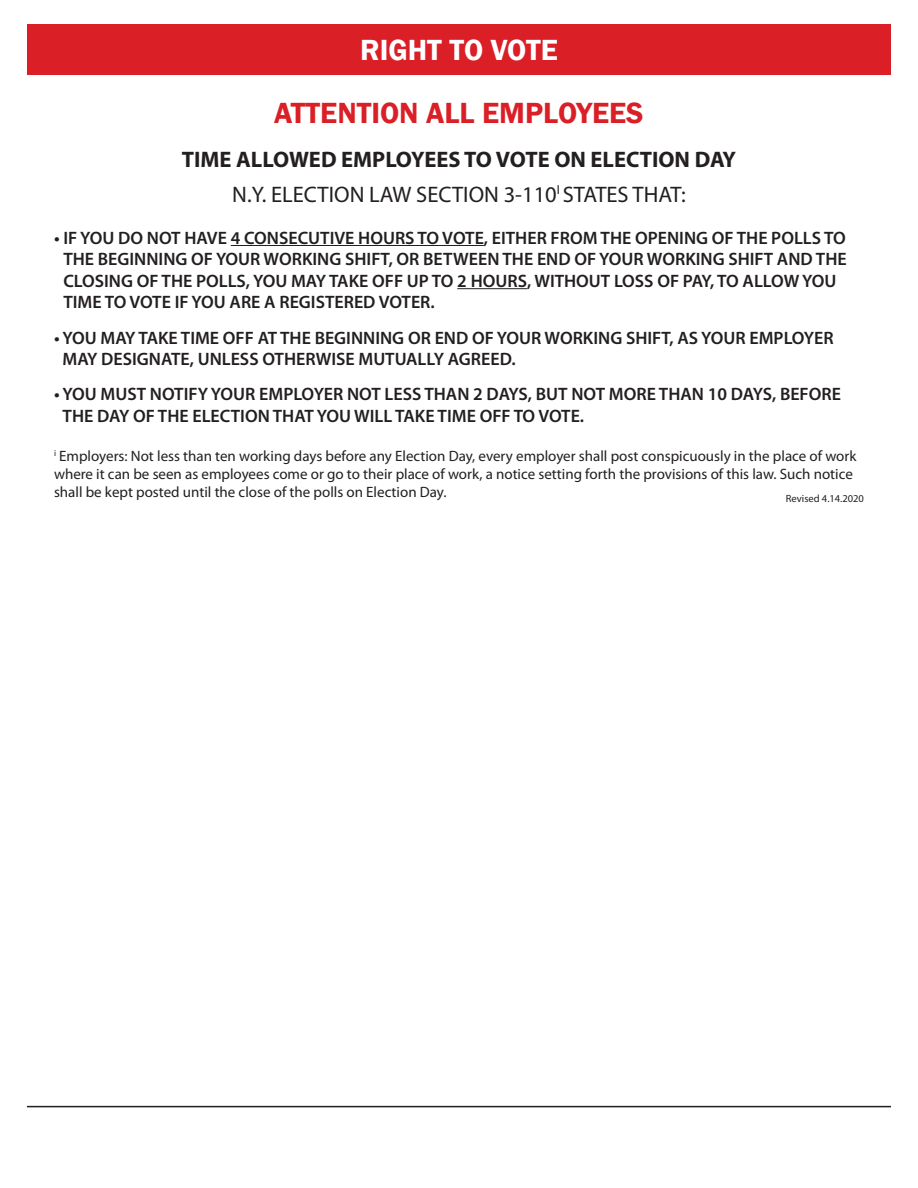
<style>
.page{position:relative;width:918px;height:1188px;background:#fff}
.page>*{position:absolute;margin:0;border:0;box-sizing:border-box;transform-origin:0 0}
.t1{font:600 30px "Franklin Gothic";color:#da1f26}
.t2{font:600 30px "Franklin Gothic";color:#fff}
.t3{font:700 22.5px/35.2px "Myriad Pro";color:#231f20;text-align:center}
.t4{font:600 18px/21.6px "Myriad Pro";color:#231f20}
.t5{font:15px/18px "Myriad Pro";color:#231f20}
.t6{font:10.5px "Myriad Pro";color:#231f20}
.s1{font-weight:400}
</style>
<div class="page">
<hr style="left:27px;top:1106px;width:864px;height:1px;background:#231f20">
<div style="left:27px;top:24px;width:864px;height:50px;background:#da1f26"></div>
<hr style="left:231px;top:245px;width:253px;height:1px;background:#231f20">
<hr style="left:457px;top:288px;width:70px;height:1px;background:#231f20">
<h1 class="t2" style="left:360px;top:31px;width:199px">RIGHT TO VOTE</h1>
<h1 class="t1" style="left:274px;top:94px;width:371px">ATTENTION ALL EMPLOYEES</h1>
<p class="t3" style="left:182px;top:141px;width:556px">TIME ALLOWED EMPLOYEES TO VOTE ON ELECTION DAY<br><span class="s1">N.Y. ELECTION LAW SECTION 3-110</span><sup>I</sup> <span class="s1">STATES THAT:</span></p>
<p class="t4" style="left:63px;top:226px;width:785px;text-indent:-9px">• IF YOU DO NOT HAVE 4 CONSECUTIVE HOURS TO VOTE, EITHER FROM THE OPENING OF THE POLLS TO THE BEGINNING OF YOUR WORKING SHIFT, OR BETWEEN THE END OF YOUR WORKING SHIFT AND THE CLOSING OF THE POLLS, YOU MAY TAKE OFF UP TO 2 HOURS, WITHOUT LOSS OF PAY, TO ALLOW YOU TIME TO VOTE IF YOU ARE A REGISTERED VOTER.</p>
<p class="t4" style="left:63px;top:326px;width:773px;text-indent:-9px">• YOU MAY TAKE TIME OFF AT THE BEGINNING OR END OF YOUR WORKING SHIFT, AS YOUR EMPLOYER<br>MAY DESIGNATE, UNLESS OTHERWISE MUTUALLY AGREED.</p>
<p class="t4" style="left:63px;top:383px;width:780px;text-indent:-9px">• YOU MUST NOTIFY YOUR EMPLOYER NOT LESS THAN 2 DAYS, BUT NOT MORE THAN 10 DAYS, BEFORE<br>THE DAY OF THE ELECTION THAT YOU WILL TAKE TIME OFF TO VOTE.</p>
<p class="t5" style="left:54px;top:447px;width:804px"><sup>i</sup> Employers: Not less than ten working days before any Election Day, every employer shall post conspicuously in the place of work where it can be seen as employees come or go to their place of work, a notice setting forth the provisions of this law. Such notice shall be kept posted until the close of the polls on Election Day.</p>
<p class="t6" style="left:786px;top:492px;width:80px">Revised 4.14.2020</p>
</div>
